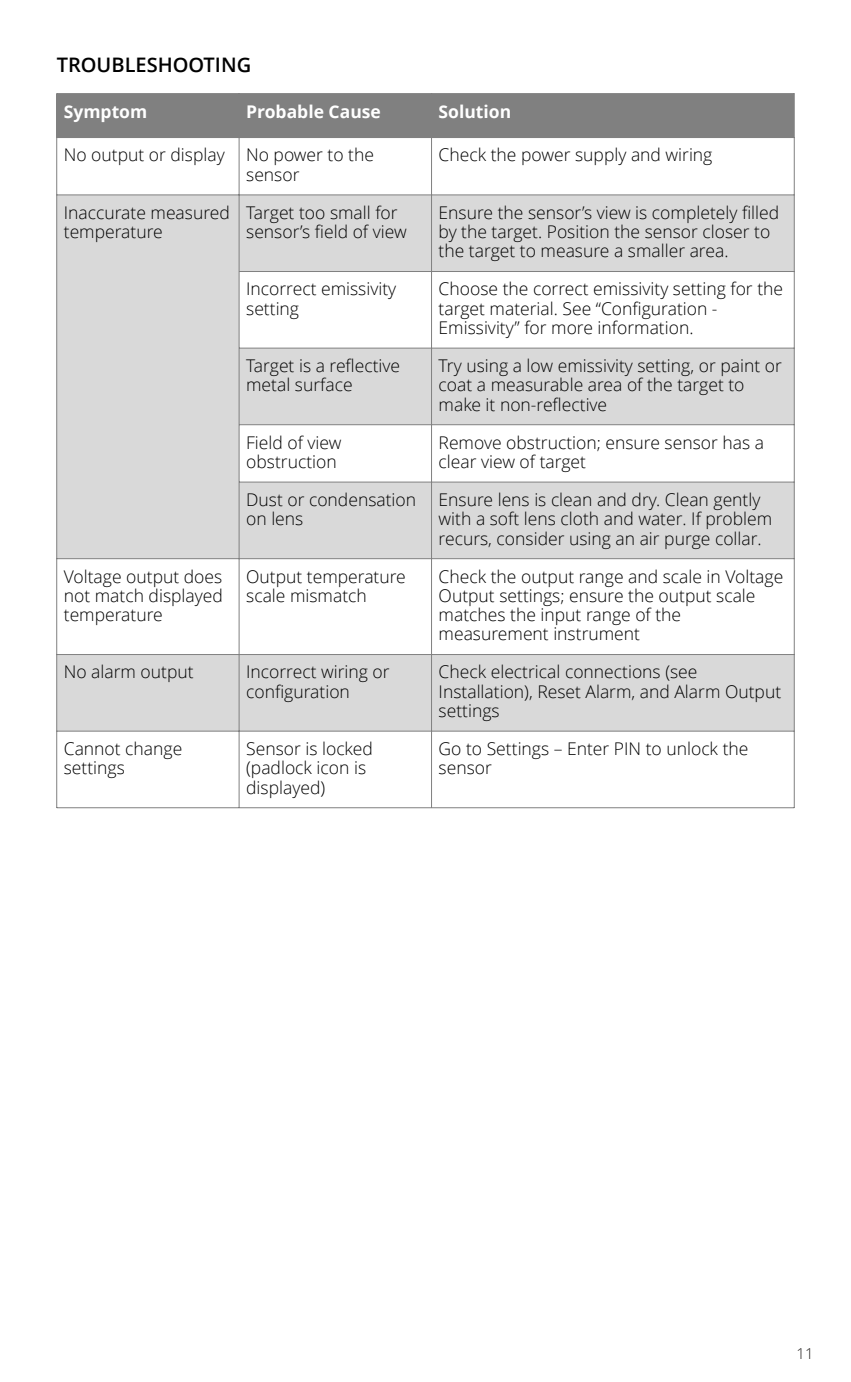
<style>
.page{position:relative;width:851px;height:1382px;background:#fff}
.page>*{position:absolute;margin:0;border:0;box-sizing:border-box;transform-origin:0 0}
.t1{font:600 20px "Open Sans";color:#000}
.t2{font:300 17.5px/19.2px "Open Sans";color:#000}
.t3{font:700 17.5px "Open Sans";color:#fff}
.t4{font:300 15px "Open Sans";color:#1e1b19}
</style>
<div class="page">
<div style="left:57px;top:94px;width:737px;height:44px;background:#808080"></div>
<svg style="left:57px;top:195px;width:736px;height:536px;fill:#d9d9d9"></svg>
<hr style="left:56px;top:93px;width:1px;height:715px;background:#808080">
<hr style="left:793px;top:93px;width:1px;height:715px;background:#808080">
<hr style="left:239px;top:94px;width:1px;height:714px;background:#808080">
<hr style="left:431px;top:94px;width:1px;height:714px;background:#808080">
<hr style="left:57px;top:93px;width:737px;height:1px;background:#808080">
<hr style="left:57px;top:194px;width:737px;height:1px;background:#808080">
<hr style="left:239px;top:271px;width:555px;height:1px;background:#808080">
<hr style="left:239px;top:348px;width:555px;height:1px;background:#808080">
<hr style="left:239px;top:424px;width:555px;height:1px;background:#808080">
<hr style="left:239px;top:482px;width:555px;height:1px;background:#808080">
<hr style="left:57px;top:558px;width:737px;height:1px;background:#808080">
<hr style="left:57px;top:654px;width:737px;height:1px;background:#808080">
<hr style="left:57px;top:731px;width:737px;height:1px;background:#808080">
<hr style="left:57px;top:807px;width:737px;height:1px;background:#808080">
<p class="t1" style="left:57px;top:57px;width:196px">TROUBLESHOOTING</p>
<p class="t3" style="left:64px;top:104px;width:85px">Symptom</p>
<p class="t3" style="left:246px;top:104px;width:136px">Probable Cause</p>
<p class="t3" style="left:438px;top:104px;width:74px">Solution</p>
<p class="t2" style="left:246px;top:147px;width:129px;text-indent:-182px">No output or display No power to the sensor</p>
<p class="t2" style="left:438px;top:147px;width:275px">Check the power supply and wiring</p>
<p class="t2" style="left:64px;top:205px;width:167px">Inaccurate measured temperature</p>
<p class="t2" style="left:246px;top:205px;width:162px">Target too small for sensor’s field of view</p>
<p class="t2" style="left:438px;top:205px;width:342px">Ensure the sensor’s view is completely filled by the target. Position the sensor closer to the target to measure a smaller area.</p>
<p class="t2" style="left:246px;top:281px;width:152px">Incorrect emissivity setting</p>
<p class="t2" style="left:438px;top:281px;width:346px">Choose the correct emissivity setting for the target material. See “Configuration -<br>Emissivity” for more information.</p>
<p class="t2" style="left:246px;top:358px;width:155px">Target is a reflective metal surface</p>
<p class="t2" style="left:438px;top:358px;width:344px">Try using a low emissivity setting, or paint or coat a measurable area of the target to make it non-reflective</p>
<p class="t2" style="left:246px;top:434px;width:97px">Field of view obstruction</p>
<p class="t2" style="left:438px;top:434px;width:327px">Remove obstruction; ensure sensor has a clear view of target</p>
<p class="t2" style="left:246px;top:492px;width:171px">Dust or condensation on lens</p>
<p class="t2" style="left:438px;top:492px;width:335px">Ensure lens is clean and dry. Clean gently with a soft lens cloth and water. If problem recurs, consider using an air purge collar.</p>
<p class="t2" style="left:64px;top:568px;width:160px;text-align:justify">Voltage output does not match displayed temperature</p>
<p class="t2" style="left:246px;top:568px;width:161px">Output temperature scale mismatch</p>
<p class="t2" style="left:438px;top:568px;width:346px">Check the output range and scale in Voltage Output settings; ensure the output scale matches the input range of the measurement instrument</p>
<p class="t2" style="left:64px;top:664px;width:131px">No alarm output</p>
<p class="t2" style="left:246px;top:664px;width:145px">Incorrect wiring or configuration</p>
<p class="t2" style="left:438px;top:664px;width:344px">Check electrical connections (see<br>Installation), Reset Alarm, and Alarm Output settings</p>
<p class="t2" style="left:64px;top:741px;width:120px">Cannot change settings</p>
<p class="t2" style="left:246px;top:741px;width:128px">Sensor is locked (padlock icon is displayed)</p>
<p class="t2" style="left:438px;top:741px;width:311px">Go to Settings – Enter PIN to unlock the sensor</p>
<p class="t4" style="left:796px;top:1347px;width:19px">11</p>
</div>
